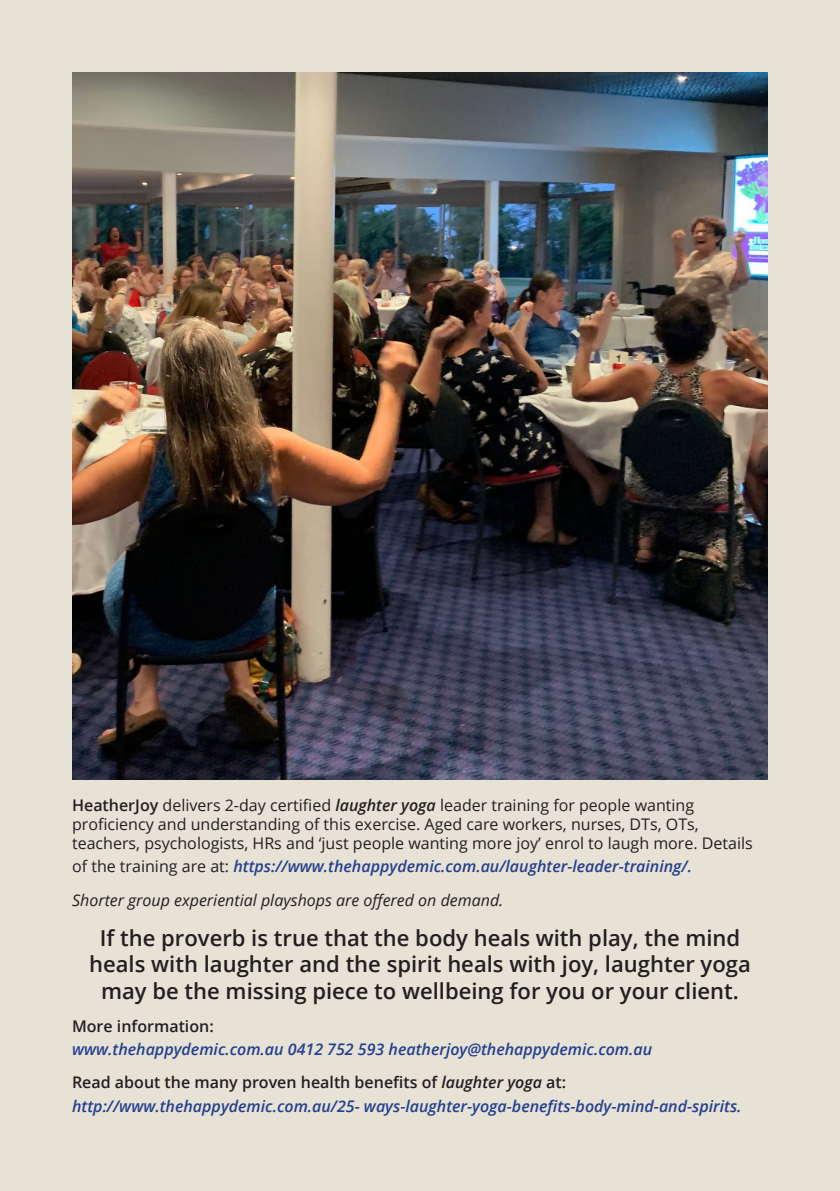
<style>
.page{position:relative;width:840px;height:1191px;background:#fff}
.page>*{position:absolute;margin:0;border:0;box-sizing:border-box;transform-origin:0 0}
.t1{font:600 22px/26.4px "Open Sans";color:#231f20;text-align:center}
.t2{font:italic 600 16px/23.2px "Open Sans";color:#253f8e}
.t3{font:16px/19.2px "Open Sans";color:#231f20}
.t4{font:italic 16px "Open Sans";color:#231f20}
.s1{font-weight:600}
.s2{font-weight:600;font-style:italic}
.s3{font-weight:400;font-style:normal;color:#231f20}
.s4{font-style:normal;color:#231f20}
.s5{color:#231f20}
</style>
<div class="page">
<div style="left:0;top:0;width:839px;height:1191px;background:#e6e2d6"></div>
<img style="left:72px;top:72px;width:695px;height:708px">
<p class="t3" style="left:72px;top:795px;width:682px"><span class="s1">HeatherJoy</span> delivers 2-day certified <span class="s2">laughter yoga</span> leader training for people wanting proficiency and understanding of this exercise. Aged care workers, nurses, DTs, OTs, teachers, psychologists, HRs and ‘just people wanting more joy’ enrol to laugh more. Details</p>
<p class="t2" style="left:72px;top:854px;width:621px"><span class="s3">of the training are at:</span> https://www.thehappydemic.com.au/laughter-leader-training/.</p>
<p class="t4" style="left:72px;top:888px;width:432px">Shorter group experiential playshops are offered on demand.</p>
<p class="t1" style="left:89px;top:924px;width:662px">If the proverb is true that the body heals with play, the mind heals with laughter and the spirit heals with joy, laughter yoga may be the missing piece to wellbeing for you or your client.</p>
<p class="t2" style="left:72px;top:1014px;width:581px"><span class="s4">More information:<br></span>www.thehappydemic.com.au 0412 752 593 heatherjoy@thehappydemic.com.au</p>
<p class="t2" style="left:72px;top:1070px;width:670px"><span class="s4">Read about the many proven health benefits of</span> <span class="s5">laughter yoga</span> <span class="s4">at: </span>http://www.thehappydemic.com.au/25- ways-laughter-yoga-benefits-body-mind-and-spirits.</p>
</div>
